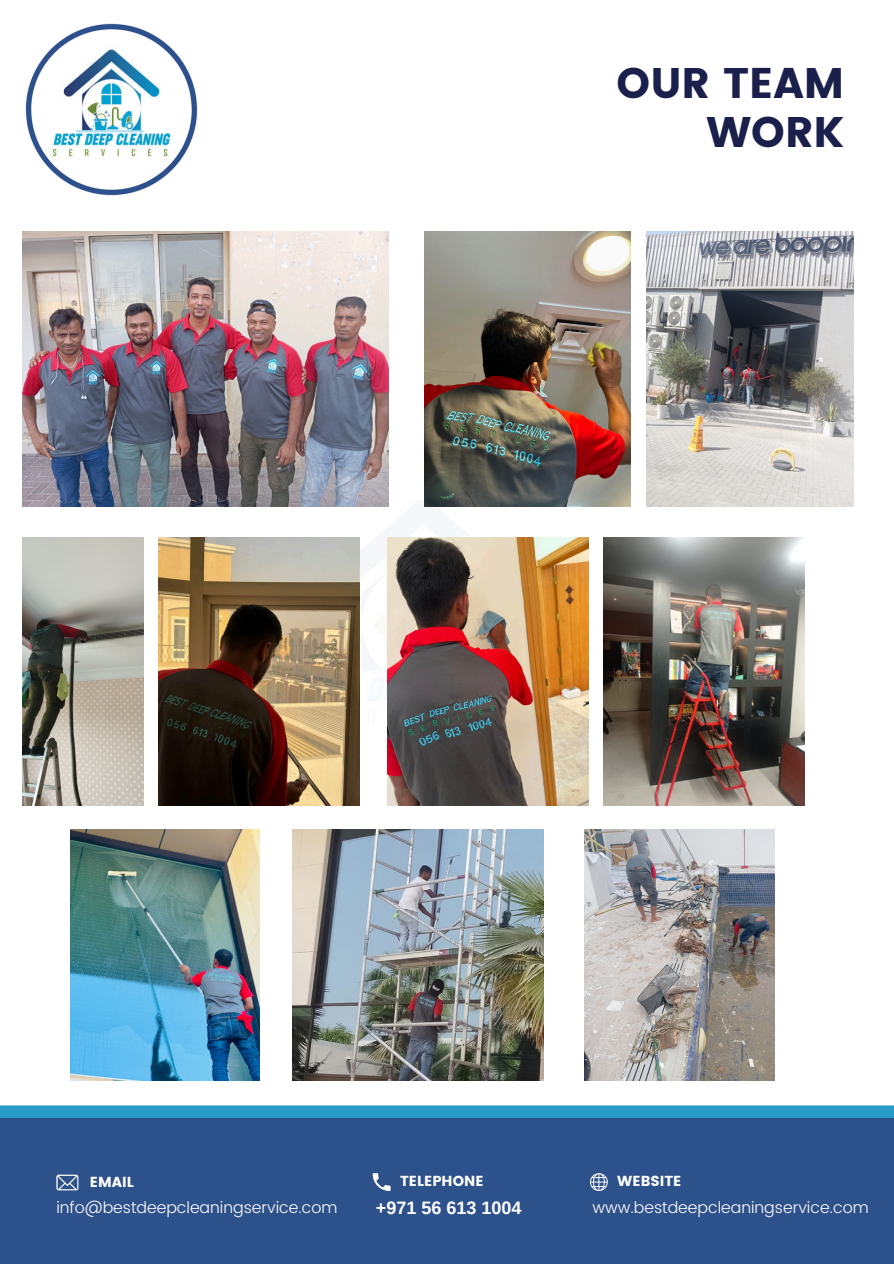
<style>
.page{position:relative;width:894px;height:1264px;background:#fff}
.page>*{position:absolute;margin:0;border:0;box-sizing:border-box;transform-origin:0 0}
.t1{font:42.75px/49.5px "Poppins";color:#1a204b;text-align:right}
.t2{font:700 18px "Arimo";color:#fff}
.t3{font:300 15.9px "Poppins";color:#fff}
.t4{font:14.55px "Poppins";color:#fff}
</style>
<div class="page">
<div style="left:0;top:1105px;width:893px;height:158px;background:#279ac8"></div>
<div style="left:0;top:1117px;width:893px;height:146px;background:#2d518b"></div>
<svg style="left:372px;top:1173px;width:18px;height:17px"></svg>
<svg style="left:56px;top:1174px;width:22px;height:16px"></svg>
<svg style="left:590px;top:1173px;width:17px;height:17px"></svg>
<img style="left:23px;top:20px;width:177px;height:178px;border-radius:50%">
<img style="left:280px;top:468px;width:287px;height:287px">
<img style="left:23px;top:232px;width:365px;height:274px">
<img style="left:424px;top:232px;width:206px;height:274px">
<img style="left:23px;top:537px;width:120px;height:268px">
<img style="left:159px;top:537px;width:200px;height:268px">
<img style="left:387px;top:537px;width:201px;height:268px">
<img style="left:603px;top:537px;width:201px;height:268px">
<img style="left:646px;top:232px;width:207px;height:274px">
<img style="left:71px;top:829px;width:189px;height:251px">
<img style="left:292px;top:829px;width:251px;height:251px">
<img style="left:584px;top:829px;width:189px;height:251px">
<p class="t1" style="left:616px;top:58px;width:229px">OUR TEAM<br>WORK</p>
<h1 class="t4" style="left:90px;top:1173px;width:45px">EMAIL</h1>
<p class="t4" style="left:400px;top:1172px;width:85px">TELEPHONE</p>
<p class="t3" style="left:56px;top:1197px;width:282px">info@bestdeepcleaningservice.com</p>
<p class="t2" style="left:376px;top:1198px;width:147px">+971 56 613 1004</p>
<p class="t4" style="left:617px;top:1172px;width:66px">WEBSITE</p>
<p class="t3" style="left:592px;top:1197px;width:277px">www.bestdeepcleaningservice.com</p>
</div>
